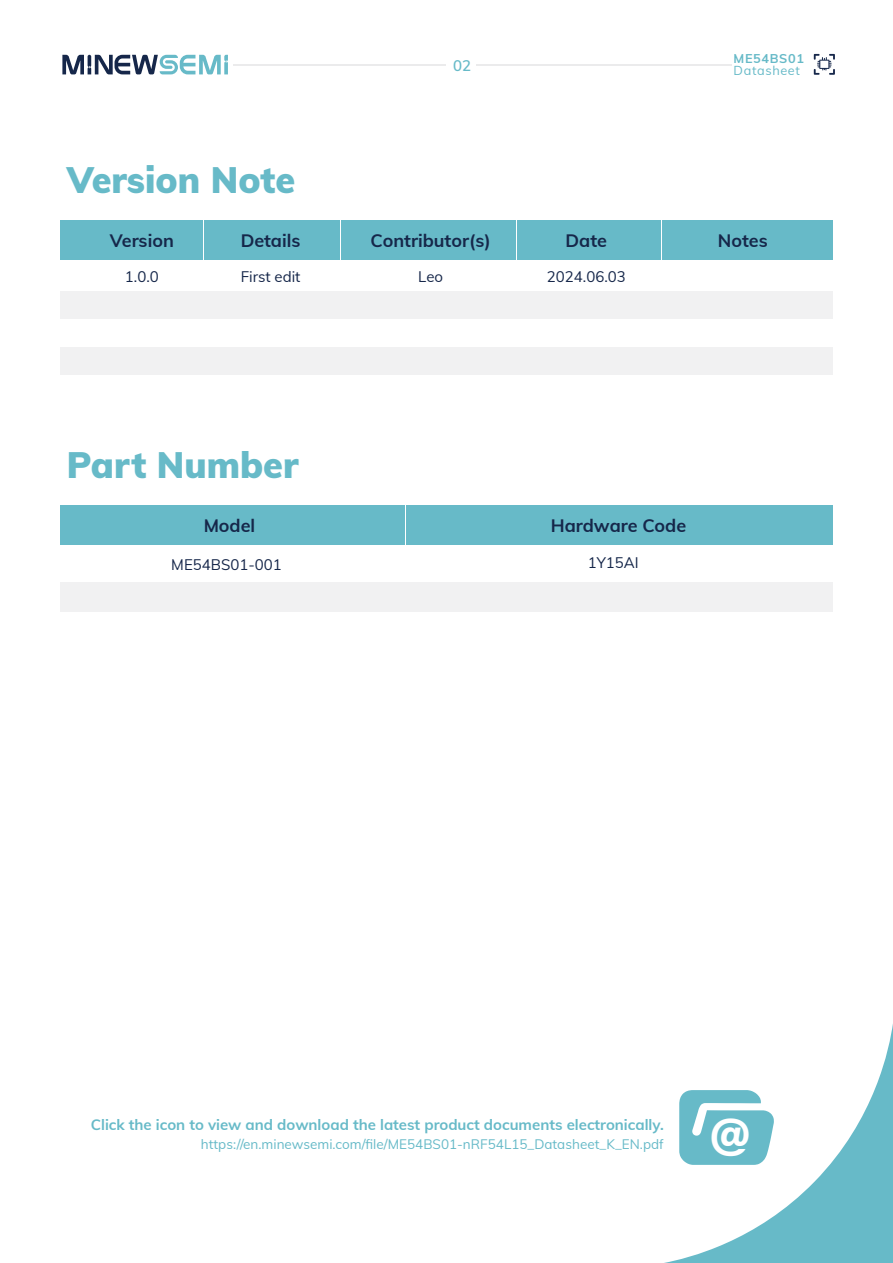
<style>
.page{position:relative;width:893px;height:1263px;background:#fff}
.page>*{position:absolute;margin:0;border:0;box-sizing:border-box;transform-origin:0 0}
.t1{font:900 42.15px "Muli";color:#fff}
.t2{font:900 36px "Muli";color:#67bac8}
.t3{font:700 18px "Muli";color:#16274a}
.t4{font:700 15px "Muli";color:#67bac8}
.t5{font:15px "Muli";color:#16274a}
.t6{font:600 15px "Muli";color:#67bac8}
.t7{font:13.5px "Muli";color:#67bac8}
.t8{font:12.75px "Muli";letter-spacing:.05em;color:#67bac8}
.t9{font:700 12.75px "Muli";letter-spacing:.05em;color:#67bac8}
</style>
<div class="page">
<hr style="left:477px;top:64px;width:255px;height:2px;background:#ebebec">
<hr style="left:233px;top:64px;width:213px;height:1px;background:#ebebec">
<svg style="left:814px;top:54px;width:21px;height:21px"></svg>
<svg style="left:62px;top:55px;width:166px;height:19px"></svg>
<div style="left:60px;top:220px;width:773px;height:39px;background:#67bac8"></div>
<div style="left:61px;top:347px;width:772px;height:27px;background:#f1f1f2"></div>
<div style="left:60px;top:292px;width:773px;height:27px;background:#f1f1f2"></div>
<svg style="left:664px;top:1024px;width:229px;height:239px"></svg>
<svg style="left:679px;top:1090px;width:95px;height:75px"></svg>
<hr style="left:203px;top:220px;width:1px;height:39px;background:#fff">
<hr style="left:341px;top:220px;width:1px;height:39px;background:#fff">
<hr style="left:516px;top:220px;width:1px;height:39px;background:#fff">
<hr style="left:661px;top:220px;width:1px;height:39px;background:#fff">
<div style="left:60px;top:505px;width:773px;height:39px;background:#67bac8"></div>
<div style="left:60px;top:582px;width:773px;height:29px;background:#f1f1f2"></div>
<hr style="left:405px;top:505px;width:1px;height:39px;background:#fff">
<h2 class="t2" style="left:67px;top:166px;width:230px">Version Note</h2>
<p class="t6" style="left:453px;top:57px;width:19px">02</p>
<p class="t9" style="left:734px;top:53px;width:72px">ME54BS01</p>
<p class="t8" style="left:734px;top:65px;width:68px">Datasheet</p>
<p class="t3" style="left:110px;top:233px;width:65px">Version</p>
<p class="t3" style="left:241px;top:233px;width:61px">Details</p>
<p class="t3" style="left:371px;top:233px;width:122px">Contributor(s)</p>
<p class="t3" style="left:566px;top:233px;width:43px">Date</p>
<p class="t3" style="left:718px;top:233px;width:51px">Notes</p>
<p class="t5" style="left:125px;top:271px;width:35px">1.0.0</p>
<p class="t5" style="left:241px;top:271px;width:61px">First edit</p>
<p class="t5" style="left:418px;top:271px;width:26px">Leo</p>
<p class="t5" style="left:547px;top:271px;width:80px">2024.06.03</p>
<h2 class="t2" style="left:67px;top:451px;width:233px">Part Number</h2>
<p class="t3" style="left:204px;top:519px;width:53px">Model</p>
<p class="t3" style="left:551px;top:519px;width:137px">Hardware Code</p>
<p class="t5" style="left:171px;top:554px;width:112px">ME54BS01-001</p>
<p class="t5" style="left:588px;top:552px;width:52px">1Y15AI</p>
<p class="t4" style="left:91px;top:1119px;width:574px">Click the icon to view and download the latest product documents electronically.</p>
<p class="t7" style="left:201px;top:1134px;width:464px">https://en.minewsemi.com/file/ME54BS01-nRF54L15_Datasheet_K_EN.pdf</p>
<h1 class="t1" style="left:710px;top:1118px;width:42px">@</h1>
</div>
